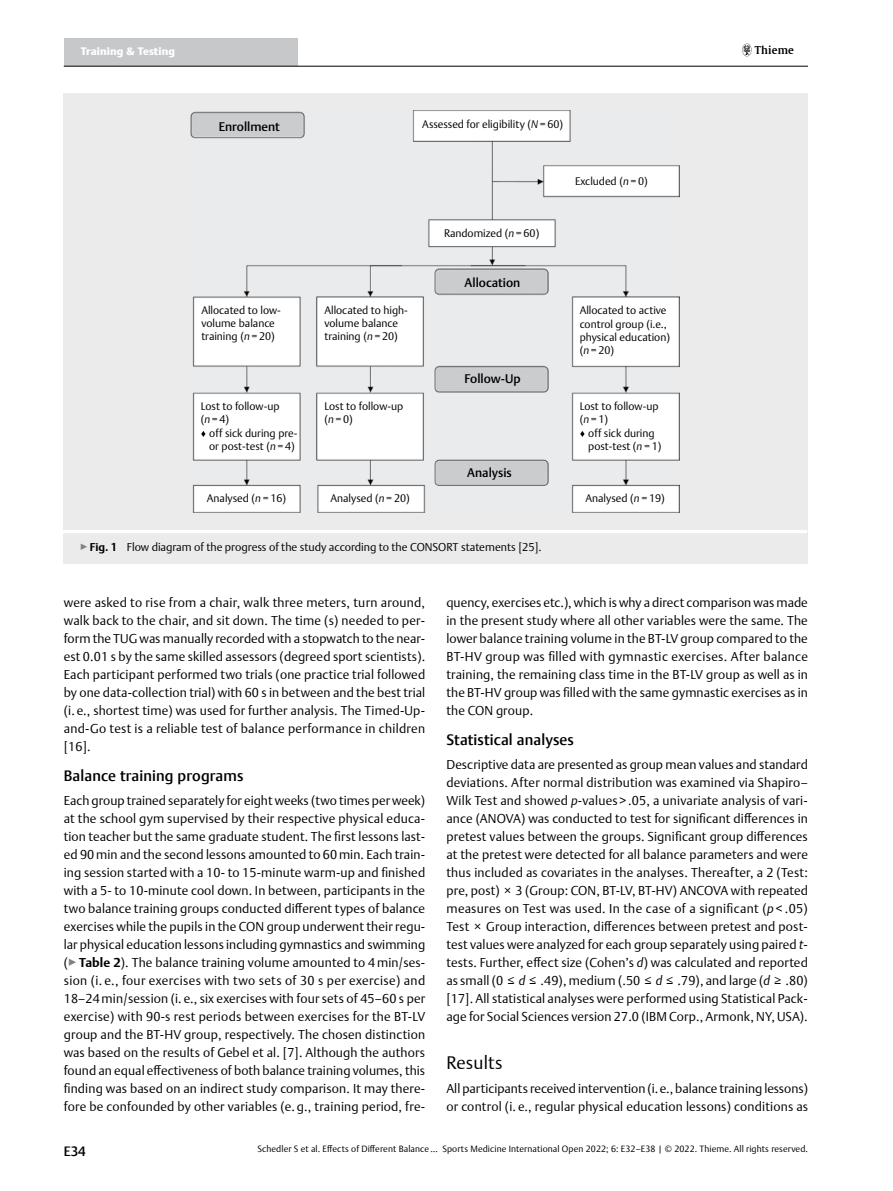
<style>
.page{position:relative;width:893px;height:1191px;background:#fff}
.page>*{position:absolute;margin:0;border:0;box-sizing:border-box;transform-origin:0 0}
.t1{font:300 18px "Thieme Argo 2011";letter-spacing:.01em;color:#000}
.t2{font:500 15px "Thieme Argo 2011";letter-spacing:.01em;color:#000}
.t3{font:500 13.5px "Thieme Argo 2011";color:#000}
.t4{font:300 12.75px/18px "Thieme Argo 2011";letter-spacing:.01em;color:#000;text-align:justify}
.t5{font:500 12.45px "Thieme Argo 2011";color:#000}
.t6{font:300 11.25px "Thieme Argo 2011";color:#000}
.t7{font:300 10.8px/13px "Thieme Argo 2011";color:#000}
.t8{font:900 10.8px "Thieme Argo 2011";letter-spacing:.01em;color:#fff}
.t9{font:600 10.8px "Thieme Gulliver 2011";letter-spacing:.01em;color:#000}
.t10{font:300 9px "Thieme Argo 2011";letter-spacing:.01em;color:#000}
.s1{font-style:italic}
.s2{color:#808285}
.s3{font-weight:700}
</style>
<div class="page">
<div style="left:64px;top:38px;width:234px;height:28px;background:#c7c8ca"></div>
<hr style="left:64px;top:66px;width:744px;height:1px;background:#000">
<svg style="left:742px;top:44px;width:9px;height:12px"></svg>
<div style="left:63px;top:530px;width:744px;height:34px;background:#ebebec"></div>
<hr style="left:63px;top:529px;width:744px;height:4px;background:#fff">
<div style="left:63px;top:93px;width:744px;height:437px;background:#ebebec"></div>
<img style="left:191px;top:110px;width:489px;height:403px">
<svg style="left:580px;top:431px;width:5px;height:6px"></svg>
<svg style="left:201px;top:431px;width:5px;height:6px"></svg>
<p class="t8" style="left:81px;top:44px;width:96px">Training &amp; Testing</p>
<p class="t9" style="left:755px;top:42px;width:40px">Thieme</p>
<p class="t5" style="left:219px;top:118px;width:63px">Enrollment</p>
<p class="t7" style="left:422px;top:117px;width:142px">Assessed for eligibility (<span class="s1">N</span>= 60)</p>
<p class="t7" style="left:444px;top:226px;width:97px">Randomized (<span class="s1">n</span> = 60)</p>
<p class="t5" style="left:465px;top:274px;width:57px">Allocation</p>
<p class="t7" style="left:575px;top:174px;width:74px">Excluded (<span class="s1">n</span> =0)</p>
<p class="t7" style="left:201px;top:304px;width:81px">Allocated to low&shy;volume balance training (<span class="s1">n</span> = 20)</p>
<p class="t7" style="left:324px;top:304px;width:85px">Allocated to high&shy;volume balance training (<span class="s1">n</span> = 20)</p>
<p class="t7" style="left:580px;top:304px;width:92px">Allocated to active control group (i.e., physical education) (<span class="s1">n</span> =20)</p>
<p class="t7" style="left:201px;top:399px;width:80px">Lost to follow-up (<span class="s1">n</span>=4)</p>
<p class="t7" style="left:324px;top:399px;width:80px">Lost to follow-up (<span class="s1">n</span>=0)</p>
<p class="t7" style="left:209px;top:426px;width:90px">off sick during pre&shy;or post-test (<span class="s1">n</span> =4)</p>
<p class="t5" style="left:464px;top:370px;width:58px">Follow-Up</p>
<p class="t5" style="left:467px;top:464px;width:46px">Analysis</p>
<p class="t7" style="left:580px;top:399px;width:80px">Lost to follow-up (<span class="s1">n</span>=1)</p>
<p class="t7" style="left:588px;top:426px;width:75px">off sick during post-test (<span class="s1">n</span> =1)</p>
<p class="t7" style="left:207px;top:491px;width:81px">Analysed (<span class="s1">n</span> = 16)</p>
<p class="t7" style="left:330px;top:491px;width:81px">Analysed (<span class="s1">n</span> = 20)</p>
<p class="t7" style="left:585px;top:491px;width:81px">Analysed (<span class="s1">n</span> = 19)</p>
<p class="t6" style="left:80px;top:540px;width:463px"><span class="s2">▶</span><span class="s3">Fig. 1</span> Flow diagram of the progress of the study according to the CONSORT statements [25].</p>
<p class="t4" style="left:64px;top:593px;width:363px">were asked to rise from a chair, walk three meters, turn around, walk back to the chair, and sit down. The time (s) needed to per&shy;form the TUG was manually recorded with a stopwatch to the near&shy;est 0.01 s by the same skilled assessors (degreed sport scientists).<br>Each participant performed two trials (one practice trial followed by one data-collection trial) with 60 s in between and the best trial (i. e., shortest time) was used for further analysis. The Timed-Up&shy;and-Go test is a reliable test of balance performance in children [16].</p>
<p class="t2" style="left:64px;top:766px;width:181px">Balance training programs</p>
<p class="t4" style="left:64px;top:791px;width:363px">Each group trained separately for eight weeks (two times per week) at the school gym supervised by their respective physical educa&shy;tion teacher but the same graduate student. The first lessons last&shy;ed 90min and the second lessons amounted to 60min. Each train&shy;ing session started with a 10- to 15-minute warm-up and finished with a 5- to 10-minute cool down. In between, participants in the two balance training groups conducted different types of balance exercises while the pupils in the CON group underwent their regu&shy;lar physical education lessons including gymnastics and swimming (<span class="s2">▶</span><span class="s3">Table 2</span>). The balance training volume amounted to 4min/ses&shy;sion (i. e., four exercises with two sets of 30 s per exercise) and 18–24min/session (i. e., six exercises with four sets of 45–60 s per exercise) with 90-s rest periods between exercises for the BT-LV group and the BT-HV group, respectively. The chosen distinction was based on the results of Gebel et al. [7]. Although the authors found an equal effectiveness of both balance training volumes, this finding was based on an indirect study comparison. It may there&shy;fore be confounded by other variables (e. g., training period, fre-</p>
<p class="t4" style="left:446px;top:593px;width:363px">quency, exercises etc.), which is why a direct comparison was made in the present study where all other variables were the same. The lower balance training volume in the BT-LV group compared to the BT-HV group was filled with gymnastic exercises. After balance training, the remaining class time in the BT-LV group as well as in the BT-HV group was filled with the same gymnastic exercises as in the CON group.</p>
<p class="t2" style="left:446px;top:730px;width:129px">Statistical analyses</p>
<p class="t4" style="left:446px;top:755px;width:363px">Descriptive data are presented as group mean values and standard deviations. After normal distribution was examined via Shapiro– Wilk Test and showed <span class="s1">p</span>-values &gt; .05, a univariate analysis of vari&shy;ance (ANOVA) was conducted to test for significant differences in pretest values between the groups. Significant group differences at the pretest were detected for all balance parameters and were thus included as covariates in the analyses. Thereafter, a 2 (Test: pre, post) × 3 (Group: CON, BT-LV, BT-HV) ANCOVA with repeated measures on Test was used. In the case of a significant (<span class="s1">p</span> &lt; .05)<br>Test × Group interaction, differences between pretest and post&shy;test values were analyzed for each group separately using paired <span class="s1">t&shy;</span>tests. Further, effect size (Cohen’s <span class="s1">d</span>) was calculated and reported as small (0 ≤ <span class="s1">d</span> ≤ .49), medium (.50 ≤ <span class="s1">d</span> ≤ .79), and large (<span class="s1">d</span> ≥ .80) [17]. All statistical analyses were performed using Statistical Pack&shy;age for Social Sciences version 27.0 (IBM Corp., Armonk, NY, USA).</p>
<h1 class="t1" style="left:446px;top:1051px;width:58px">Results</h1>
<p class="t4" style="left:446px;top:1079px;width:363px">All participants received intervention (i.e., balance training lessons) or control (i. e., regular physical education lessons) conditions as</p>
<p class="t3" style="left:64px;top:1142px;width:24px">E34</p>
<p class="t10" style="left:258px;top:1143px;width:552px">Schedler S et al. Effects of Different Balance … Sports Medicine International Open 2022; 6: E32–E38 | © 2022. Thieme. All rights reserved.</p>
</div>
